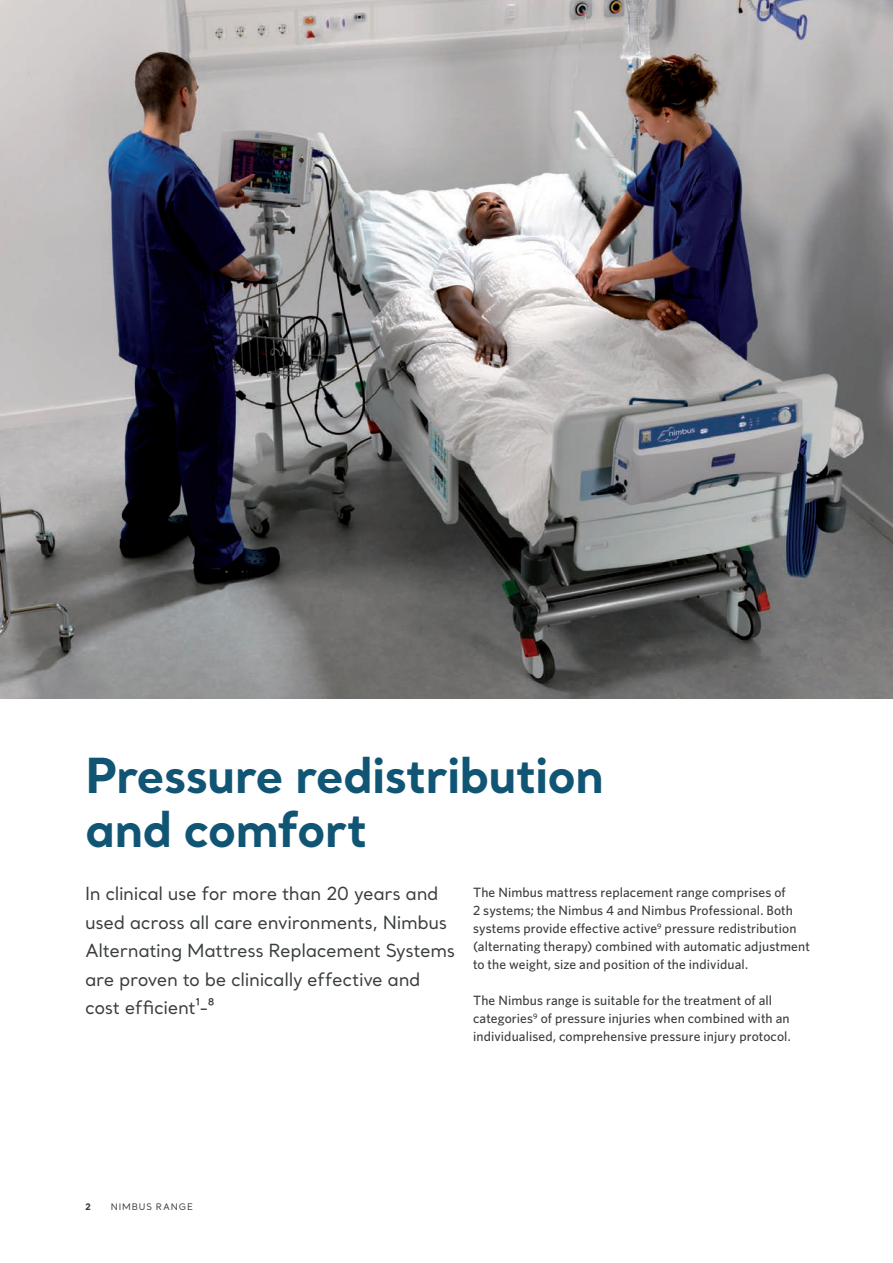
<style>
.page{position:relative;width:893px;height:1263px;background:#fff}
.page>*{position:absolute;margin:0;border:0;box-sizing:border-box;transform-origin:0 0}
.t1{font:700 48px/54px "Santral";letter-spacing:-.02em;color:#115575}
.t2{font:18px/28.5px "Santral";letter-spacing:-.02em;color:#393d3d}
.t3{font:500 13.5px/18px "Whitney";letter-spacing:.01em;color:#393d3d}
.t4{font:9px "Santral";letter-spacing:.1em;color:#393d3d}
.t5{font:700 9px "Santral";color:#393d3d}
</style>
<div class="page">
<img style="left:0;top:0;width:893px;height:698px">
<h1 class="t1" style="left:85px;top:747px;width:520px">Pressure redistribution and comfort</h1>
<h2 class="t2" style="left:85px;top:879px;width:372px">In clinical use for more than 20 years and used across all care environments, Nimbus Alternating Mattress Replacement Systems are proven to be clinically effective and cost efficient¹-⁸</h2>
<p class="t3" style="left:473px;top:883px;width:338px">The Nimbus mattress replacement range comprises of<br>2 systems; the Nimbus 4 and Nimbus Professional. Both systems provide effective active<sup>9</sup> pressure redistribution (alternating therapy) combined with automatic adjustment to the weight, size and position of the individual.</p>
<p class="t3" style="left:473px;top:991px;width:319px">The Nimbus range is suitable for the treatment of all categories<sup>9</sup> of pressure injuries when combined with an individualised, comprehensive pressure injury protocol.</p>
<p class="t5" style="left:85px;top:1200px;width:7px">2</p>
<p class="t4" style="left:111px;top:1201px;width:84px">NIMBUS RANGE</p>
</div>
